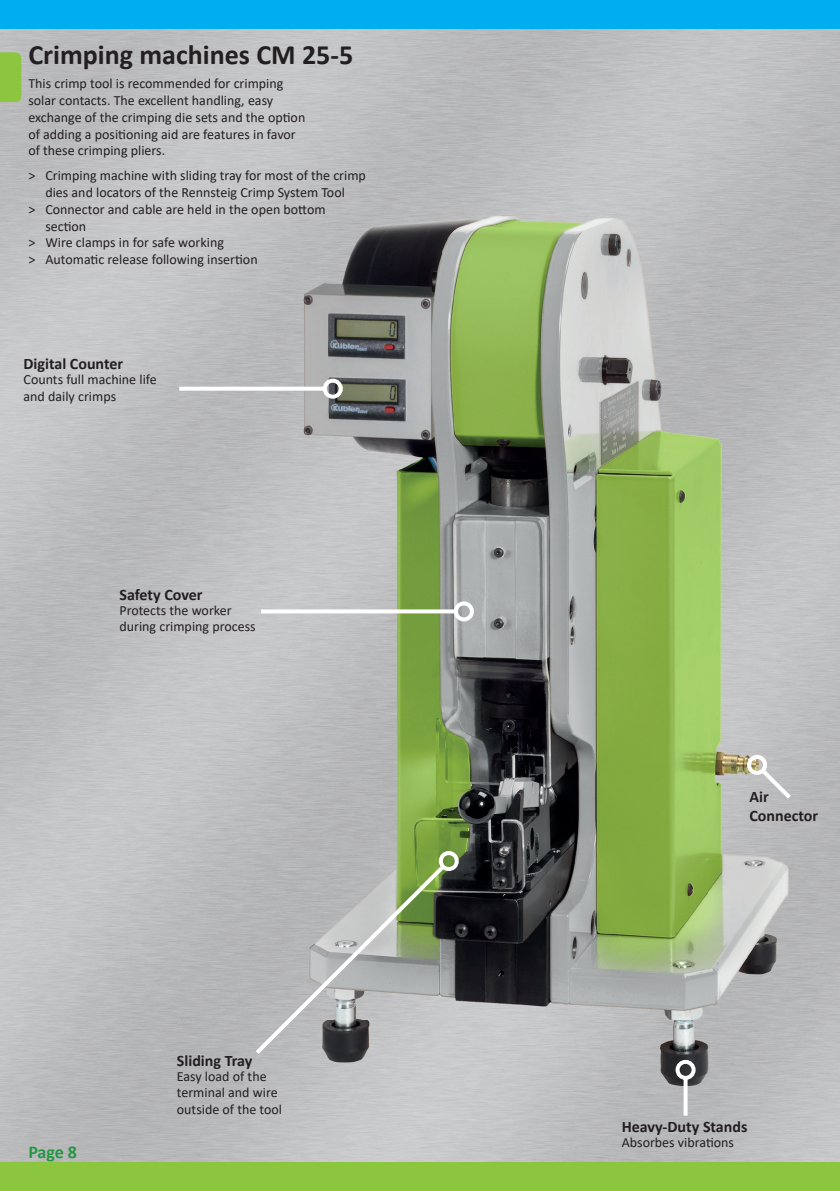
<style>
.page{position:relative;width:840px;height:1191px;background:#fff}
.page>*{position:absolute;margin:0;border:0;box-sizing:border-box;transform-origin:0 0}
.t1{font:700 28px "Calibri";color:#231f20}
.t2{font:700 18px "Calibri";color:#259642}
.t3{font:700 16px/19.2px "Calibri";color:#231f20}
.t4{font:14px/16.8px "Calibri";color:#231f20}
</style>
<div class="page">
<img style="left:0;top:28px;width:839px;height:1134px">
<div style="left:0;top:0;width:839px;height:28px;background:#00aeef"></div>
<div style="left:0;top:1162px;width:839px;height:29px;background:#8bc63e"></div>
<svg style="left:839px;top:0;width:1px;height:28px"></svg>
<svg style="left:839px;top:1162px;width:1px;height:29px"></svg>
<img style="left:178px;top:202px;width:661px;height:955px">
<svg style="left:179px;top:387px;width:143px;height:4px"></svg>
<div style="left:322px;top:379px;width:20px;height:20px;border:4px solid #fff;border-radius:50%"></div>
<svg style="left:261px;top:609px;width:192px;height:4px"></svg>
<div style="left:453px;top:601px;width:20px;height:20px;border:4px solid #fff;border-radius:50%"></div>
<svg style="left:251px;top:846px;width:209px;height:212px;background:#aaaea7"></svg>
<svg style="left:683px;top:1079px;width:4px;height:36px"></svg>
<div style="left:675px;top:1059px;width:20px;height:20px;border:4px solid #fff;border-radius:50%"></div>
<svg style="left:742px;top:753px;width:52px;height:50px;background:#c4c3c0"></svg>
<svg style="left:0;top:52px;width:21px;height:50px"></svg>
<h1 class="t1" style="left:28px;top:34px;width:326px">Crimping machines CM 25-5</h1>
<p class="t4" style="left:28px;top:75px;width:278px">This crimp tool is recommended for crimping solar contacts. The excellent handling, easy exchange of the crimping die sets and the option of adding a positioning aid are features in favor of these crimping pliers.</p>
<p class="t4" style="left:28px;top:167px;width:339px">˃ Crimping machine with sliding tray for most of the crimp</p>
<p class="t4" style="left:45px;top:183px;width:301px">dies and locators of the Rennsteig Crimp System Tool</p>
<p class="t4" style="left:28px;top:200px;width:298px">˃ Connector and cable are held in the open bottom</p>
<p class="t4" style="left:45px;top:217px;width:42px">section</p>
<p class="t4" style="left:28px;top:234px;width:197px">˃ Wire clamps in for safe working</p>
<p class="t4" style="left:28px;top:251px;width:231px">˃ Automatic release following insertion</p>
<p class="t3" style="left:24px;top:354px;width:101px">Digital Counter</p>
<p class="t4" style="left:24px;top:370px;width:135px">Counts full machine life and daily crimps</p>
<p class="t3" style="left:119px;top:585px;width:85px">Safety Cover</p>
<p class="t4" style="left:119px;top:601px;width:138px">Protects the worker during crimping process</p>
<p class="t2" style="left:28px;top:1139px;width:50px">Page 8</p>
<p class="t3" style="left:177px;top:1050px;width:77px">Sliding Tray</p>
<p class="t4" style="left:177px;top:1067px;width:107px">Easy load of the terminal and wire outside of the tool</p>
<p class="t3" style="left:749px;top:786px;width:70px">Air<br>Connector</p>
<p class="t3" style="left:621px;top:1116px;width:127px">Heavy-Duty Stands</p>
<p class="t4" style="left:621px;top:1133px;width:114px">Absorbes vibrations</p>
</div>
